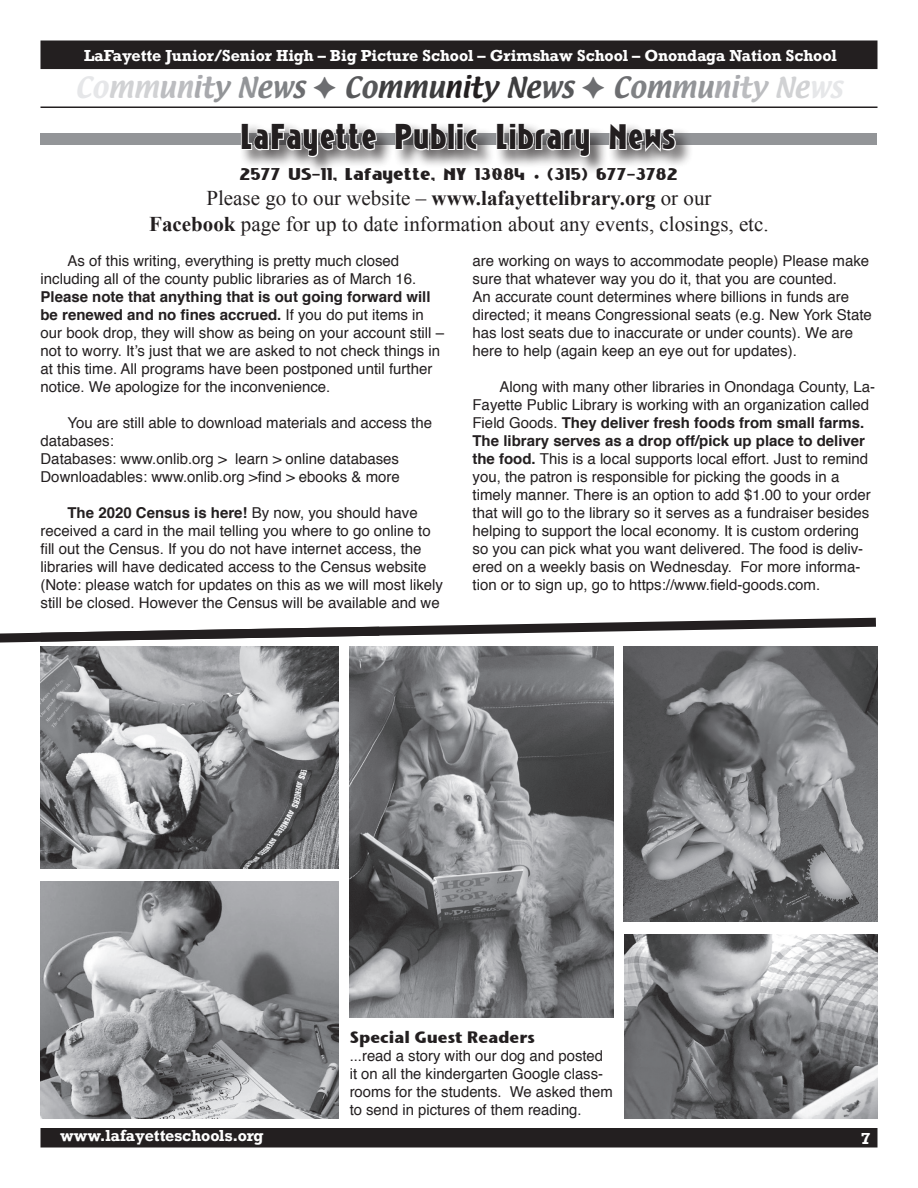
<style>
.page{position:relative;width:918px;height:1188px;background:#fff}
.page>*{position:absolute;margin:0;border:0;box-sizing:border-box;transform-origin:0 0}
.t1{font:31.5px "Niobium";letter-spacing:.04em;color:#231f20}
.t2{font:25.5px "Textile";color:#3e3e3f}
.t3{font:21px "Times New Roman";color:#231f20}
.t4{font:700 16.5px "Stone Sans ITC";color:#231f20}
.t5{font:15px/18px "Helvetica";color:#231f20}
.t6{font:700 15px "Rockwell";color:#fff}
.t7{font:900 15px "Niobium";letter-spacing:.03em;color:#231f20}
.s1{color:#e6e7e9}
.s2{color:#d1d2d4}
.s3{color:#bcbdc0}
.s4{color:#a8a9ad}
.s5{color:#939598}
.s6{color:#808285}
.s7{color:#6c6d70}
.s8{color:#57585a}
.s9{color:#231f20}
.s10{color:#312f30}
.s11{font-family:"Minion Pro";font-weight:400}
.s12{font-weight:700}
</style>
<div class="page">
<div style="left:41px;top:1129px;width:836px;height:18px;background:#231f20"></div>
<div style="left:40px;top:1128px;width:838px;height:20px;border:2px solid #231f20"></div>
<div style="left:41px;top:41px;width:836px;height:27px;background:#231f20"></div>
<div style="left:40px;top:40px;width:838px;height:29px;border:2px solid #231f20"></div>
<hr style="left:40px;top:106px;width:838px;height:2px;background:#231f20">
<div style="left:40px;top:133px;width:838px;height:11px;background:#939598"></div>
<div style="left:239px;top:122px;width:455px;height:54px;background:#231f20;opacity:.75"></div>
<svg style="left:240px;top:123px;width:138px;height:35px"></svg>
<svg style="left:394px;top:122px;width:54px;height:30px"></svg>
<div style="left:448px;top:124px;width:7px;height:26px;border:2px solid #fff"></div>
<svg style="left:456px;top:123px;width:22px;height:28px"></svg>
<svg style="left:495px;top:123px;width:96px;height:35px"></svg>
<svg style="left:608px;top:122px;width:69px;height:32px"></svg>
<img style="left:625px;top:934px;width:253px;height:184px">
<img style="left:40px;top:881px;width:299px;height:237px">
<img style="left:40px;top:655px;width:299px;height:213px">
<img style="left:350px;top:655px;width:264px;height:363px">
<img style="left:624px;top:655px;width:254px;height:267px">
<svg style="left:0;top:617px;width:878px;height:38px"></svg>
<p class="t6" style="left:84px;top:45px;width:754px">LaFayette Junior/Senior High – Big Picture School – Grimshaw School – Onondaga Nation School</p>
<p class="t2" style="left:75px;top:70px;width:769px"><span class="s1">Co</span><span class="s2">mm</span><span class="s3">un</span><span class="s4">it</span><span class="s5">y N</span><span class="s6">ew</span><span class="s7">s</span> <span class="s7">✦</span> <span class="s8">Co</span>mmu<span class="s9">nit</span><span class="s10">y</span> Ne<span class="s8">ws</span> <span class="s7">✦ C</span><span class="s6">om</span><span class="s5">mu</span><span class="s4">ni</span><span class="s3">ty</span> <span class="s2">Ne</span><span class="s1">ws</span></p>
<p class="t1" style="left:241px;top:118px;width:437px">LaFayette Public Library News</p>
<p class="t7" style="left:240px;top:166px;width:439px">2577 US-11, Lafayette, NY 13084 <span class="s11">•</span> (315) 677-3782</p>
<p class="t3" style="left:206px;top:184px;width:507px">Please go to our website – <span class="s12">www.lafayettelibrary.org</span> or our</p>
<p class="t3" style="left:149px;top:210px;width:621px"><span class="s12">Facebook</span> page for up to date information about any events, closings, etc.</p>
<p class="t5" style="left:472px;top:252px;width:401px">are working on ways to accommodate people) Please make sure that whatever way you do it, that you are counted.<br>An accurate count determines where billions in funds are directed; it means Congressional seats (e.g. New York State has lost seats due to inaccurate or under counts). We are here to help (again keep an eye out for updates).</p>
<p class="t5" style="left:472px;top:378px;width:404px;text-indent:27px">Along with many other libraries in Onondaga County, La-Fayette Public Library is working with an organization called Field Goods. <span class="s12">They deliver fresh foods from small farms.<br>The library serves as a drop off/pick up place to deliver the food.</span> This is a local supports local effort. Just to remind you, the patron is responsible for picking the goods in a timely manner. There is an option to add $1.00 to your order that will go to the library so it serves as a fundraiser besides helping to support the local economy. It is custom ordering so you can pick what you want delivered. The food is deliv&shy;ered on a weekly basis on Wednesday. For more informa&shy;tion or to sign up, go to https://www.field-goods.com.</p>
<p class="t5" style="left:40px;top:252px;width:405px;text-indent:27px">As of this writing, everything is pretty much closed including all of the county public libraries as of March 16.<br><span class="s12">Please note that anything that is out going forward will be renewed and no fines accrued.</span> If you do put items in our book drop, they will show as being on your account still – not to worry. It’s just that we are asked to not check things in at this time. All programs have been postponed until further notice. We apologize for the inconvenience.</p>
<p class="t5" style="left:40px;top:414px;width:393px;text-indent:27px">You are still able to download materials and access the databases:</p>
<p class="t5" style="left:40px;top:450px;width:360px">Databases: www.onlib.org &gt; learn &gt; online databases</p>
<p class="t5" style="left:40px;top:468px;width:361px">Downloadables: www.onlib.org &gt;find &gt; ebooks &amp; more</p>
<p class="t5" style="left:40px;top:504px;width:404px;text-indent:27px"><span class="s12">The 2020 Census is here!</span> By now, you should have received a card in the mail telling you where to go online to fill out the Census. If you do not have internet access, the libraries will have dedicated access to the Census website (Note: please watch for updates on this as we will most likely still be closed. However the Census will be available and we</p>
<p class="t6" style="left:60px;top:1126px;width:205px">www.lafayetteschools.org</p>
<p class="t4" style="left:350px;top:1022px;width:187px">Special Guest Readers</p>
<p class="t5" style="left:350px;top:1047px;width:265px">...read a story with our dog and posted it on all the kindergarten Google class&shy;rooms for the students. We asked them to send in pictures of them reading.</p>
<p class="t6" style="left:861px;top:1128px;width:11px">7</p>
</div>
